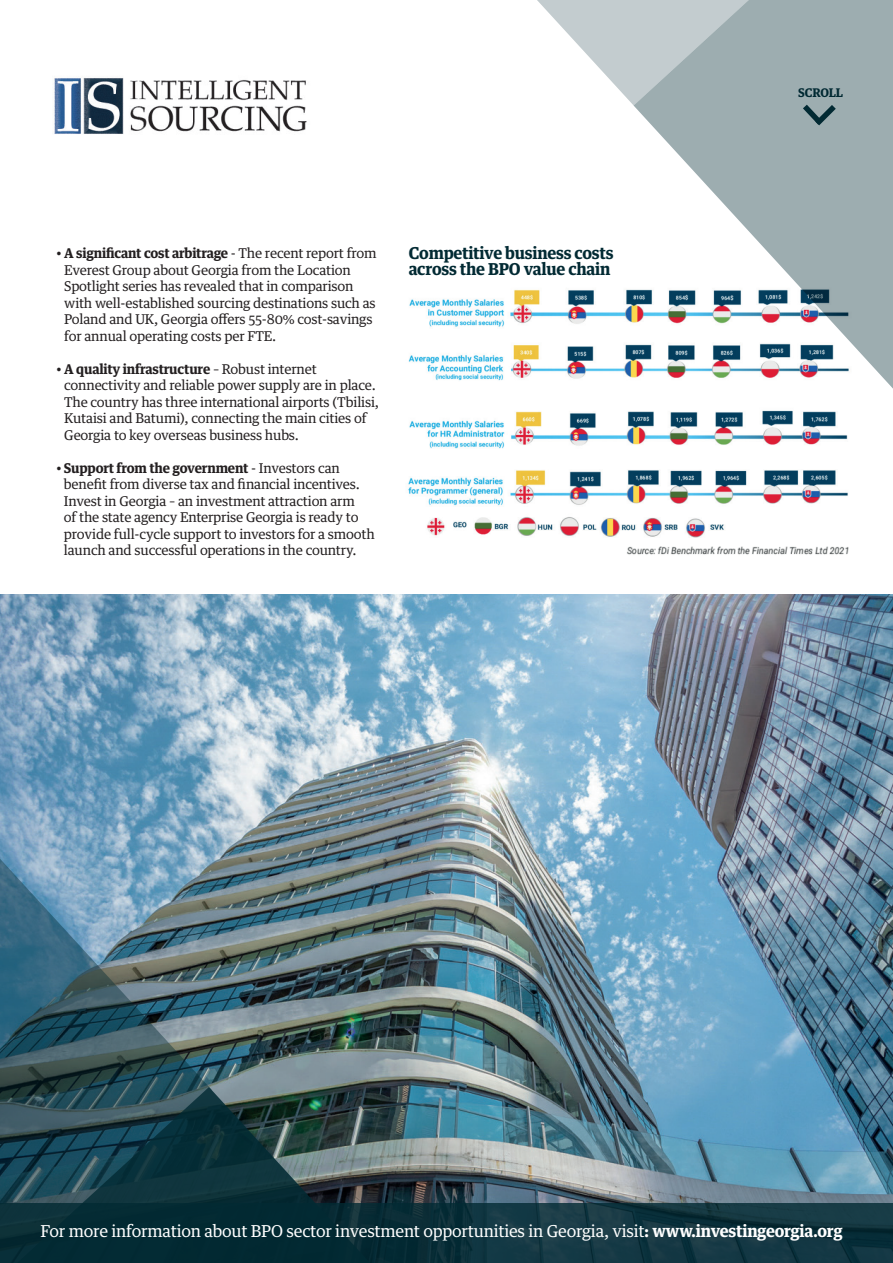
<style>
.page{position:relative;width:893px;height:1263px;background:#fff}
.page>*{position:absolute;margin:0;border:0;box-sizing:border-box;transform-origin:0 0}
.t1{font:16.5px "Guardian Text Egyp";letter-spacing:-.015em;color:#fff}
.t2{font:700 16.5px/16.5px "Guardian Text Egyp";letter-spacing:-.015em;color:#022a33}
.t3{font:13.5px/16.5px "Guardian Text Egyp";letter-spacing:-.015em;color:#231f20}
.t4{font:700 12px "Guardian Text Egyp";letter-spacing:-.015em;color:#022a33}
.s1{font-weight:700}
</style>
<div class="page">
<img style="left:0;top:594px;width:893px;height:669px">
<svg style="left:469px;top:1203px;width:424px;height:59px;background:#133741"></svg>
<img style="left:54px;top:78px;width:253px;height:56px">
<svg style="left:634px;top:106px;width:259px;height:171px;fill:#9dadb0"></svg>
<svg style="left:537px;top:0;width:356px;height:106px;background:#b5c1c3"></svg>
<svg style="left:212px;top:1087px;width:257px;height:176px;background:#29464c"></svg>
<svg style="left:0;top:806px;width:212px;height:457px;background:#3e6272"></svg>
<img style="left:408px;top:277px;width:485px;height:261px">
<img style="left:627px;top:546px;width:222px;height:9px">
<p class="t3" style="left:64px;top:244px;width:314px;text-indent:-8px">• <span class="s1">A significant cost arbitrage</span> - The recent report from Everest Group about Georgia from the Location Spotlight series has revealed that in comparison with well-established sourcing destinations such as Poland and UK, Georgia offers 55-80% cost-savings for annual operating costs per FTE.</p>
<p class="t3" style="left:64px;top:359px;width:316px;text-indent:-8px">• <span class="s1">A quality infrastructure</span> – Robust internet connectivity and reliable power supply are in place.<br>The country has three international airports (Tbilisi, Kutaisi and Batumi), connecting the main cities of Georgia to key overseas business hubs.</p>
<p class="t3" style="left:64px;top:458px;width:312px;text-indent:-7px">• <span class="s1">Support from the government</span> - Investors can benefit from diverse tax and financial incentives.<br>Invest in Georgia – an investment attraction arm<br>of the state agency Enterprise Georgia is ready to provide full-cycle support to investors for a smooth launch and successful operations in the country.</p>
<p class="t2" style="left:409px;top:243px;width:206px">Competitive business costs across the BPO value chain</p>
<p class="t4" style="left:798px;top:82px;width:46px">SCROLL</p>
<p class="t1" style="left:41px;top:1217px;width:804px">For more information about BPO sector investment opportunities in Georgia, visit<span class="s1">: www.investingeorgia.org</span></p>
</div>
